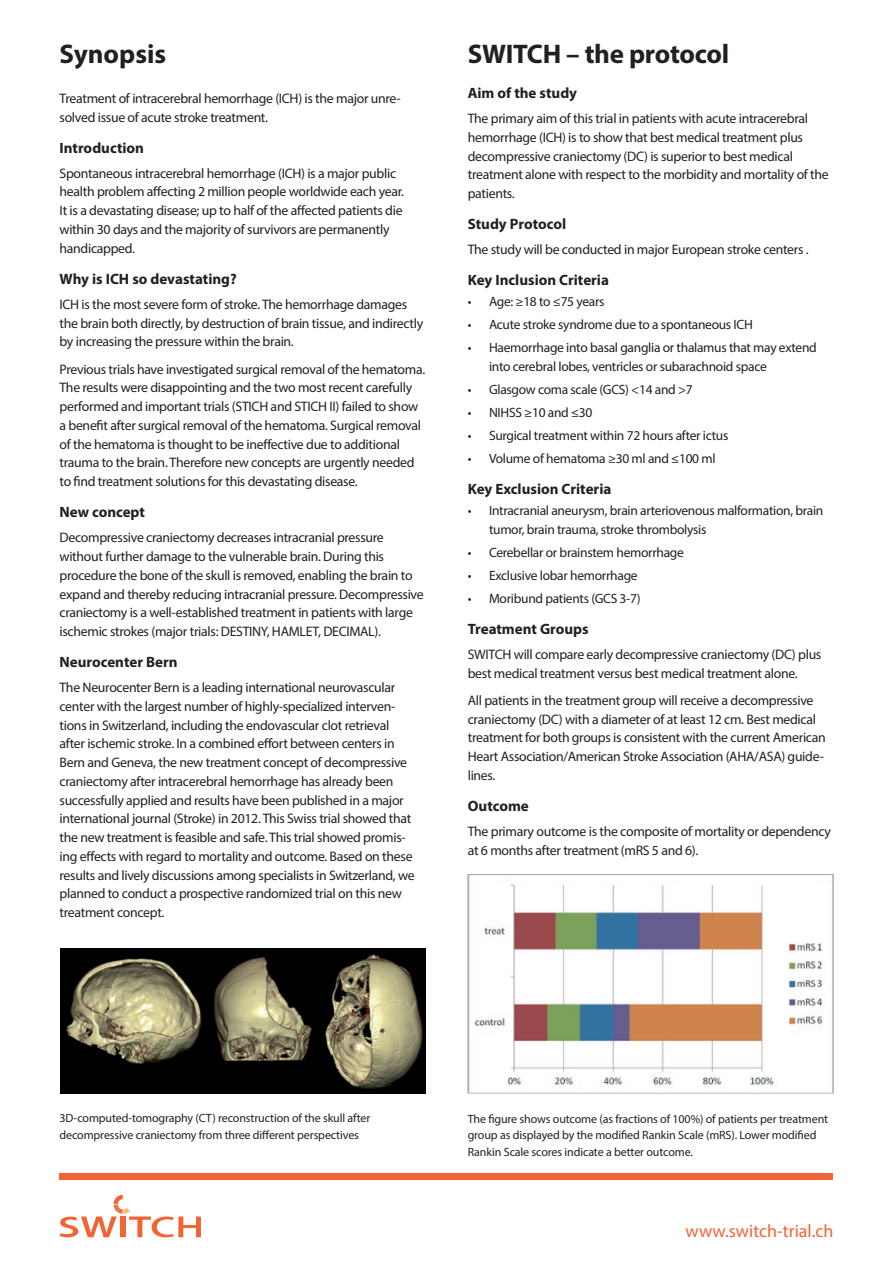
<style>
.page{position:relative;width:893px;height:1263px;background:#fff}
.page>*{position:absolute;margin:0;border:0;box-sizing:border-box;transform-origin:0 0}
.t1{font:700 27px "Myriad Pro";letter-spacing:-.01em;color:#231f20}
.t2{font:18px "Myriad Pro";color:#f26434}
.t3{font:700 15px "Myriad Pro";color:#231f20}
.t4{font:13.8px/18.8px "Myriad Pro";letter-spacing:-.02em;color:#231f20}
.t5{font:13.5px/18.8px "Myriad Pro";letter-spacing:-.02em;color:#231f20}
.t6{font:12px/16.5px "Myriad Pro";letter-spacing:-.01em;color:#231f20}
</style>
<div class="page">
<svg style="left:60px;top:1195px;width:141px;height:42px"></svg>
<div style="left:60px;top:1174px;width:773px;height:6px;background:#f26434"></div>
<img style="left:61px;top:949px;width:364px;height:144px">
<img style="left:468px;top:874px;width:365px;height:220px">
<h1 class="t1" style="left:60px;top:36px;width:108px">Synopsis</h1>
<p class="t4" style="left:60px;top:89px;width:343px">Treatment of intracerebral hemorrhage (ICH) is the major unre&shy;solved issue of acute stroke treatment.</p>
<p class="t3" style="left:60px;top:138px;width:86px">Introduction</p>
<p class="t4" style="left:60px;top:163px;width:346px">Spontaneous intracerebral hemorrhage (ICH) is a major public health problem affecting 2 million people worldwide each year.<br>It is a devastating disease; up to half of the affected patients die within 30 days and the majority of survivors are permanently handicapped.</p>
<p class="t3" style="left:60px;top:269px;width:179px">Why is ICH so devastating?</p>
<p class="t4" style="left:60px;top:295px;width:365px">ICH is the most severe form of stroke. The hemorrhage damages the brain both directly, by destruction of brain tissue, and indirectly by increasing the pressure within the brain.</p>
<p class="t4" style="left:60px;top:359px;width:367px">Previous trials have investigated surgical removal of the hematoma.<br>The results were disappointing and the two most recent carefully performed and important trials (STICH and STICH II) failed to show a benefit after surgical removal of the hematoma. Surgical removal of the hematoma is thought to be ineffective due to additional trauma to the brain. Therefore new concepts are urgently needed to find treatment solutions for this devastating disease.</p>
<p class="t3" style="left:60px;top:502px;width:87px">New concept</p>
<p class="t4" style="left:60px;top:528px;width:366px">Decompressive craniectomy decreases intracranial pressure without further damage to the vulnerable brain. During this procedure the bone of the skull is removed, enabling the brain to expand and thereby reducing intracranial pressure. Decompressive craniectomy is a well-established treatment in patients with large ischemic strokes (major trials: DESTINY, HAMLET, DECIMAL).</p>
<p class="t3" style="left:60px;top:652px;width:120px">Neurocenter Bern</p>
<p class="t4" style="left:60px;top:678px;width:357px">The Neurocenter Bern is a leading international neurovascular center with the largest number of highly-specialized interven&shy;tions in Switzerland, including the endovascular clot retrieval after ischemic stroke. In a combined effort between centers in Bern and Geneva, the new treatment concept of decompressive craniectomy after intracerebral hemorrhage has already been successfully applied and results have been published in a major international journal (Stroke) in 2012. This Swiss trial showed that the new treatment is feasible and safe. This trial showed promis&shy;ing effects with regard to mortality and outcome. Based on these results and lively discussions among specialists in Switzerland, we planned to conduct a prospective randomized trial on this new treatment concept.</p>
<h1 class="t1" style="left:468px;top:36px;width:263px">SWITCH – the protocol</h1>
<p class="t3" style="left:468px;top:83px;width:111px">Aim of the study</p>
<p class="t4" style="left:468px;top:109px;width:363px">The primary aim of this trial in patients with acute intracerebral hemorrhage (ICH) is to show that best medical treatment plus decompressive craniectomy (DC) is superior to best medical treatment alone with respect to the morbidity and mortality of the patients.</p>
<p class="t3" style="left:468px;top:214px;width:100px">Study Protocol</p>
<p class="t4" style="left:468px;top:240px;width:342px">The study will be conducted in major European stroke centers .</p>
<p class="t3" style="left:468px;top:270px;width:143px">Key Inclusion Criteria</p>
<p class="t5" style="left:468px;top:292px;width:138px">• Age: ≥18 to ≤75 years</p>
<p class="t5" style="left:468px;top:315px;width:287px">• Acute stroke syndrome due to a spontaneous ICH</p>
<p class="t5" style="left:489px;top:338px;width:329px;text-indent:-21px">• Haemorrhage into basal ganglia or thalamus that may extend into cerebral lobes, ventricles or subarachnoid space</p>
<p class="t5" style="left:468px;top:380px;width:227px">• Glasgow coma scale (GCS) &lt;14 and &gt;7</p>
<p class="t5" style="left:468px;top:403px;width:126px">• NIHSS ≥10 and ≤30</p>
<p class="t5" style="left:468px;top:426px;width:262px">• Surgical treatment within 72 hours after ictus</p>
<p class="t5" style="left:468px;top:449px;width:249px">• Volume of hematoma ≥30 ml and ≤100 ml</p>
<p class="t3" style="left:468px;top:479px;width:145px">Key Exclusion Criteria</p>
<p class="t5" style="left:489px;top:501px;width:336px;text-indent:-21px">• Intracranial aneurysm, brain arteriovenous malformation, brain tumor, brain trauma, stroke thrombolysis</p>
<p class="t5" style="left:468px;top:542px;width:218px">• Cerebellar or brainstem hemorrhage</p>
<p class="t5" style="left:468px;top:565px;width:171px">• Exclusive lobar hemorrhage</p>
<p class="t5" style="left:468px;top:588px;width:174px">• Moribund patients (GCS 3-7)</p>
<p class="t3" style="left:468px;top:619px;width:123px">Treatment Groups</p>
<p class="t4" style="left:468px;top:644px;width:355px">SWITCH will compare early decompressive craniectomy (DC) plus best medical treatment versus best medical treatment alone.</p>
<p class="t4" style="left:468px;top:690px;width:360px">All patients in the treatment group will receive a decompressive craniectomy (DC) with a diameter of at least 12 cm. Best medical treatment for both groups is consistent with the current American Heart Association/American Stroke Association (AHA/ASA) guide&shy;lines.</p>
<p class="t3" style="left:468px;top:796px;width:63px">Outcome</p>
<p class="t4" style="left:468px;top:822px;width:365px">The primary outcome is the composite of mortality or dependency at 6 months after treatment (mRS 5 and 6).</p>
<p class="t6" style="left:60px;top:1109px;width:312px">3D-computed-tomography (CT) reconstruction of the skull after decompressive craniectomy from three different perspectives</p>
<p class="t6" style="left:468px;top:1110px;width:362px">The figure shows outcome (as fractions of 100%) of patients per treatment group as displayed by the modified Rankin Scale (mRS). Lower modified<br>Rankin Scale scores indicate a better outcome.</p>
<h2 class="t2" style="left:686px;top:1220px;width:149px">www.switch-trial.ch</h2>
</div>
